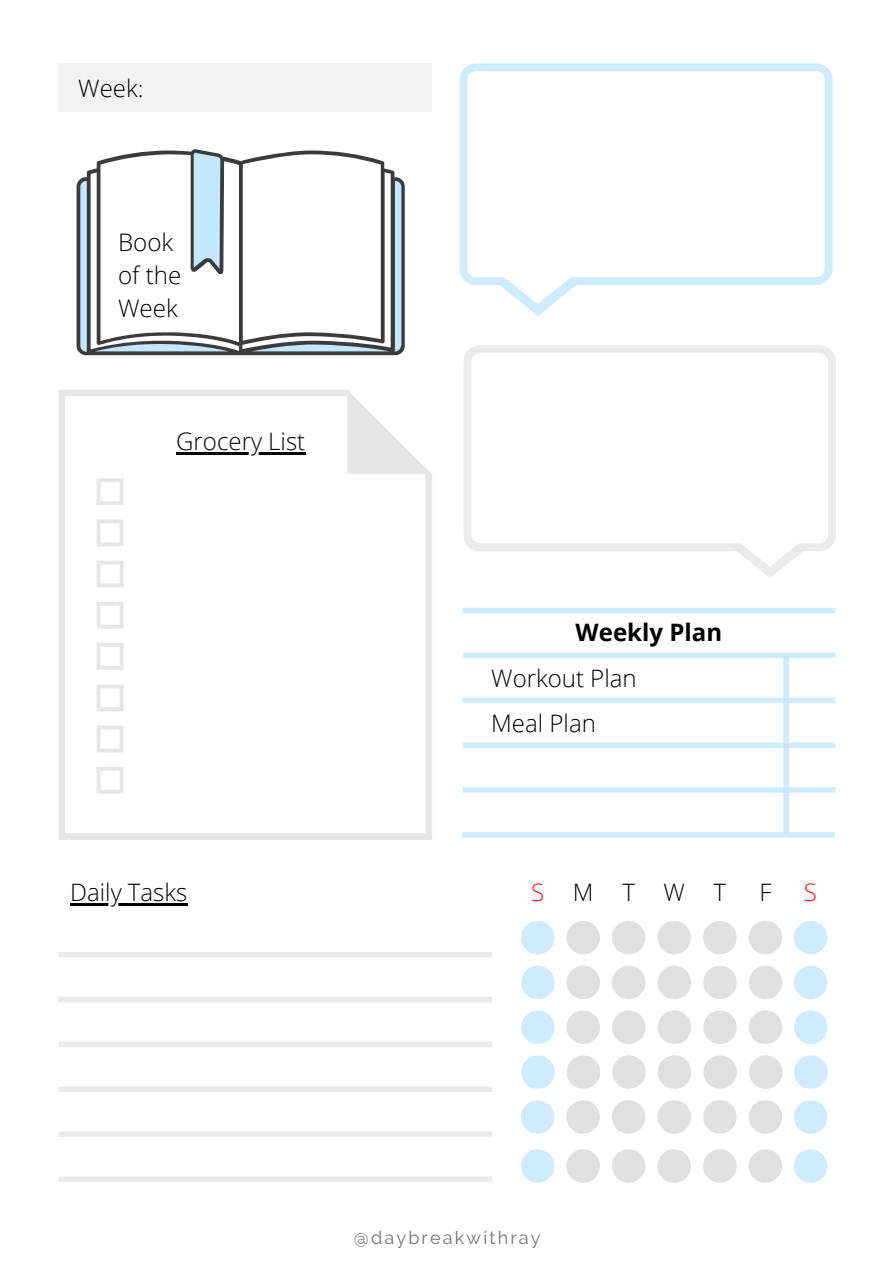
<style>
.page{position:relative;width:894px;height:1264px;background:#fff}
.page>*{position:absolute;margin:0;border:0;box-sizing:border-box;transform-origin:0 0}
.t1{font:300 24.15px/32.8px "Open Sans";color:#000}
.t2{font:300 24px/44.8px "Open Sans";color:#000}
.t3{font:700 24px "Open Sans";color:#000}
.t4{font:300 24px "Open Sans";color:#ff1616}
.t5{font:18px "Raleway";letter-spacing:.12em;color:#737373}
.s1{color:#ff1616}
</style>
<div class="page">
<div style="left:59px;top:63px;width:372px;height:49px;background:#f2f2f2"></div>
<div style="left:59px;top:952px;width:433px;height:5px;background:#eaeaea"></div>
<div style="left:59px;top:997px;width:433px;height:5px;background:#eaeaea"></div>
<div style="left:59px;top:1042px;width:433px;height:5px;background:#eaeaea"></div>
<svg style="left:59px;top:1086px;width:433px;height:5px"></svg>
<div style="left:59px;top:1131px;width:433px;height:5px;background:#eaeaea"></div>
<div style="left:59px;top:1176px;width:433px;height:5px;background:#eaeaea"></div>
<svg style="left:521px;top:921px;width:33px;height:33px"></svg>
<svg style="left:566px;top:921px;width:33px;height:33px"></svg>
<svg style="left:612px;top:921px;width:33px;height:33px"></svg>
<svg style="left:657px;top:921px;width:33px;height:33px"></svg>
<svg style="left:703px;top:921px;width:33px;height:33px"></svg>
<svg style="left:749px;top:921px;width:33px;height:33px"></svg>
<svg style="left:793px;top:921px;width:34px;height:33px"></svg>
<svg style="left:521px;top:965px;width:33px;height:34px"></svg>
<svg style="left:566px;top:966px;width:34px;height:33px"></svg>
<svg style="left:612px;top:966px;width:33px;height:33px"></svg>
<svg style="left:657px;top:966px;width:34px;height:33px"></svg>
<svg style="left:703px;top:966px;width:33px;height:33px"></svg>
<svg style="left:749px;top:966px;width:33px;height:33px"></svg>
<svg style="left:794px;top:965px;width:33px;height:34px"></svg>
<svg style="left:521px;top:1010px;width:33px;height:34px"></svg>
<svg style="left:566px;top:1010px;width:34px;height:34px"></svg>
<svg style="left:612px;top:1010px;width:33px;height:34px"></svg>
<svg style="left:657px;top:1010px;width:34px;height:34px"></svg>
<svg style="left:703px;top:1010px;width:33px;height:34px"></svg>
<svg style="left:749px;top:1010px;width:33px;height:34px"></svg>
<svg style="left:794px;top:1010px;width:33px;height:34px"></svg>
<svg style="left:521px;top:1055px;width:33px;height:33px"></svg>
<svg style="left:567px;top:1055px;width:33px;height:33px"></svg>
<svg style="left:612px;top:1055px;width:33px;height:33px"></svg>
<svg style="left:658px;top:1055px;width:33px;height:33px"></svg>
<svg style="left:703px;top:1055px;width:33px;height:33px"></svg>
<svg style="left:749px;top:1055px;width:33px;height:33px"></svg>
<svg style="left:794px;top:1055px;width:33px;height:33px"></svg>
<svg style="left:521px;top:1100px;width:33px;height:33px"></svg>
<svg style="left:566px;top:1100px;width:33px;height:33px"></svg>
<svg style="left:612px;top:1100px;width:33px;height:33px"></svg>
<svg style="left:657px;top:1100px;width:33px;height:33px"></svg>
<svg style="left:703px;top:1100px;width:33px;height:33px"></svg>
<svg style="left:749px;top:1100px;width:33px;height:33px"></svg>
<svg style="left:793px;top:1100px;width:34px;height:33px"></svg>
<svg style="left:521px;top:1149px;width:33px;height:33px"></svg>
<svg style="left:566px;top:1149px;width:33px;height:33px"></svg>
<svg style="left:612px;top:1149px;width:33px;height:33px"></svg>
<svg style="left:657px;top:1149px;width:33px;height:33px"></svg>
<svg style="left:703px;top:1149px;width:33px;height:33px"></svg>
<svg style="left:749px;top:1149px;width:33px;height:33px"></svg>
<svg style="left:793px;top:1149px;width:34px;height:33px"></svg>
<svg style="left:76px;top:149px;width:328px;height:206px"></svg>
<svg style="left:59px;top:390px;width:373px;height:450px"></svg>
<svg style="left:97px;top:478px;width:26px;height:27px"></svg>
<svg style="left:97px;top:519px;width:26px;height:27px"></svg>
<svg style="left:97px;top:560px;width:26px;height:27px"></svg>
<svg style="left:97px;top:602px;width:26px;height:26px"></svg>
<svg style="left:97px;top:643px;width:26px;height:26px"></svg>
<svg style="left:97px;top:684px;width:26px;height:27px"></svg>
<svg style="left:97px;top:725px;width:26px;height:27px"></svg>
<svg style="left:97px;top:766px;width:26px;height:27px"></svg>
<svg style="left:343px;top:390px;width:89px;height:88px"></svg>
<svg style="left:459px;top:63px;width:373px;height:222px"></svg>
<hr style="left:70px;top:903px;width:117px;height:2px;background:#000">
<hr style="left:176px;top:452px;width:129px;height:2px;background:#000">
<svg style="left:463px;top:345px;width:372px;height:206px"></svg>
<svg style="left:497px;top:271px;width:81px;height:45px"></svg>
<svg style="left:729px;top:534px;width:81px;height:44px"></svg>
<svg style="left:462px;top:652px;width:373px;height:185px"></svg>
<div style="left:462px;top:608px;width:372px;height:5px;background:#ceebff"></div>
<p class="t2" style="left:78px;top:65px;width:67px">Week:</p>
<p class="t1" style="left:118px;top:226px;width:65px">Book of the<br>Week</p>
<p class="t2" style="left:176px;top:418px;width:130px">Grocery List</p>
<p class="t3" style="left:575px;top:615px;width:148px">Weekly Plan</p>
<p class="t2" style="left:491px;top:655px;width:147px">Workout Plan<br>Meal Plan</p>
<p class="t2" style="left:70px;top:869px;width:119px">Daily Tasks</p>
<p class="t2" style="left:531px;top:869px;width:196px"><span class="s1">S</span>MTWT</p>
<p class="t2" style="left:759px;top:869px;width:14px">F</p>
<p class="t4" style="left:803px;top:875px;width:15px">S</p>
<p class="t5" style="left:353px;top:1226px;width:188px">@daybreakwithray</p>
</div>
